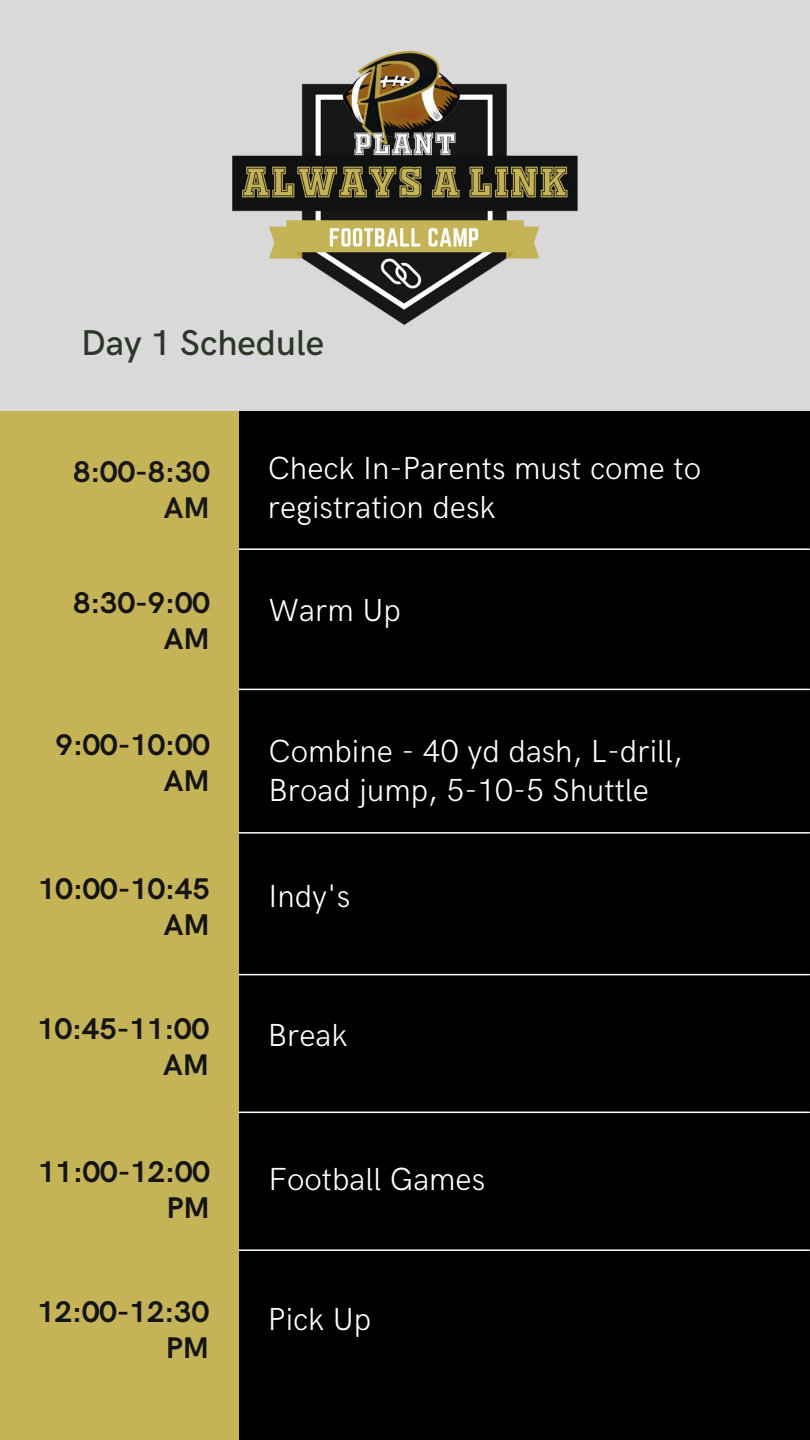
<style>
.page{position:relative;width:810px;height:1440px;background:#000}
.page>*{position:absolute;margin:0;border:0;box-sizing:border-box;transform-origin:0 0}
.t1{font:500 36px "HK Grotesk";color:#2c3629}
.t2{font:300 32px/38.2px "HK Grotesk";color:#fff}
.t3{font:700 30px/36px "HK Grotesk";color:#141415;text-align:right}
.t4{font:700 30px/36px "HK Grotesk";color:#171717;text-align:right}
</style>
<div class="page">
<div style="left:0;top:0;width:810px;height:411px;background:#d9d9d9"></div>
<div style="left:0;top:411px;width:238px;height:1029px;background:#c5b358"></div>
<hr style="left:239px;top:548px;width:570px;height:2px;background:#fff">
<hr style="left:239px;top:832px;width:570px;height:2px;background:#fff">
<hr style="left:239px;top:689px;width:570px;height:1px;background:#fff">
<hr style="left:239px;top:1112px;width:570px;height:1px;background:#fff">
<hr style="left:239px;top:974px;width:570px;height:1px;background:#fff">
<img style="left:232px;top:50px;width:346px;height:275px">
<hr style="left:239px;top:1249px;width:570px;height:2px;background:#fff">
<p class="t1" style="left:81px;top:322px;width:245px">Day 1 Schedule</p>
<p class="t4" style="left:73px;top:455px;width:138px">8:00-8:30<br>AM</p>
<p class="t2" style="left:268px;top:451px;width:435px">Check In-Parents must come to registration desk</p>
<p class="t3" style="left:73px;top:586px;width:138px">8:30-9:00</p>
<p class="t2" style="left:269px;top:592px;width:134px">Warm Up</p>
<p class="t3" style="left:164px;top:622px;width:47px">AM</p>
<p class="t3" style="left:56px;top:727px;width:156px">9:00-10:00<br>AM</p>
<p class="t2" style="left:269px;top:734px;width:416px">Combine - 40 yd dash, L-drill,<br>Broad jump, 5-10-5 Shuttle</p>
<p class="t3" style="left:38px;top:872px;width:173px">10:00-10:45</p>
<p class="t2" style="left:269px;top:878px;width:83px">Indy's</p>
<p class="t3" style="left:164px;top:908px;width:47px">AM</p>
<p class="t3" style="left:37px;top:1012px;width:173px">10:45-11:00</p>
<p class="t2" style="left:268px;top:1018px;width:81px">Break</p>
<p class="t3" style="left:163px;top:1048px;width:47px">AM</p>
<p class="t3" style="left:38px;top:1155px;width:173px">11:00-12:00</p>
<p class="t2" style="left:269px;top:1162px;width:218px">Football Games</p>
<p class="t3" style="left:166px;top:1191px;width:45px">PM</p>
<p class="t3" style="left:37px;top:1295px;width:173px">12:00-12:30</p>
<p class="t2" style="left:268px;top:1301px;width:105px">Pick Up</p>
<p class="t3" style="left:166px;top:1331px;width:45px">PM</p>
</div>
